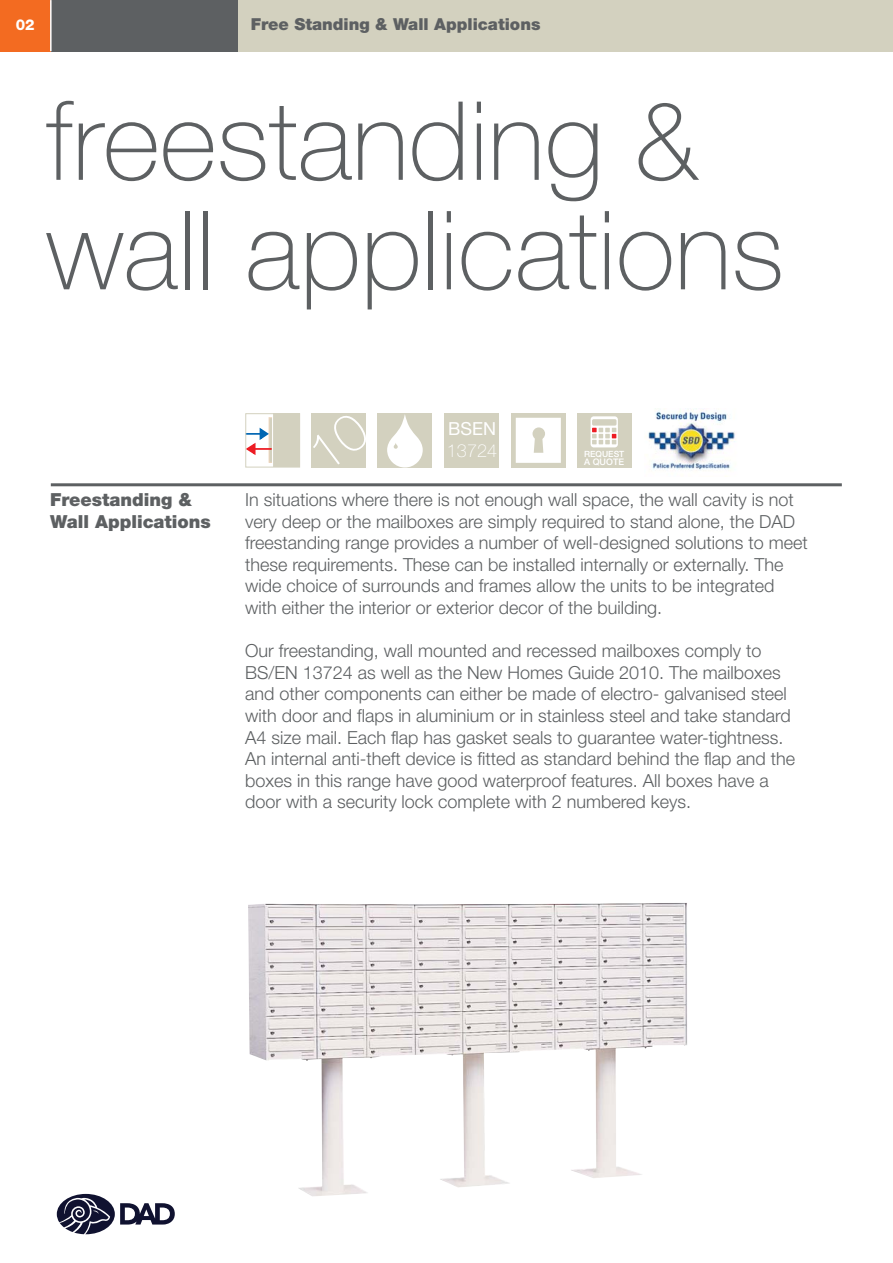
<style>
.page{position:relative;width:893px;height:1263px;background:#fff}
.page>*{position:absolute;margin:0;border:0;box-sizing:border-box;transform-origin:0 0}
.t1{font:100 109.5px/109.5px "Helvetica Neue";color:#5d6062}
.t2{font:300 18px/21.6px "Helvetica Neue";color:#5d6062}
.t3{font:900 18px/21.6px "Helvetica Neue";color:#5d6062}
.t4{font:100 18px "Helvetica Neue";color:#fff}
.t5{font:18px "Helvetica Neue";color:#fff}
.t6{font:900 16.5px "Helvetica Neue";color:#5d6062}
.t7{font:800 15px "Helvetica Neue";color:#fff}
.t8{font:500 9px "Helvetica Neue";color:#fff}
.t9{font:500 8.55px "Helvetica Neue";color:#fff}
</style>
<div class="page">
<img style="left:248px;top:903px;width:439px;height:293px">
<div style="left:273px;top:414px;width:26px;height:53px;background:#d3d1bf"></div>
<div style="left:269px;top:417px;width:4px;height:46px;border:1px solid #efd6bd"></div>
<hr style="left:252px;top:448px;width:20px;height:2px;background:#ed1c24">
<svg style="left:247px;top:426px;width:23px;height:31px"></svg>
<hr style="left:272px;top:413px;width:1px;height:55px;background:#fff">
<div style="left:245px;top:413px;width:55px;height:55px;border:1px solid #d3d1bf"></div>
<div style="left:378px;top:413px;width:54px;height:55px;background:#d3d1bf"></div>
<svg style="left:387px;top:415px;width:36px;height:52px"></svg>
<div style="left:445px;top:413px;width:54px;height:55px;background:#d3d1bf"></div>
<div style="left:511px;top:413px;width:54px;height:55px;background:#d3d1bf"></div>
<div style="left:516px;top:418px;width:45px;height:45px;background:#fff"></div>
<svg style="left:534px;top:439px;width:9px;height:14px"></svg>
<div style="left:532px;top:427px;width:13px;height:13px;background:#d3d1bf;border-radius:50%"></div>
<div style="left:577px;top:413px;width:54px;height:55px;background:#d3d1bf"></div>
<svg style="left:590px;top:416px;width:28px;height:31px"></svg>
<div style="left:592px;top:419px;width:24px;height:7px;background:#d3d1bf;border-radius:2px"></div>
<svg style="left:592px;top:428px;width:24px;height:16px"></svg>
<img style="left:648px;top:408px;width:87px;height:69px">
<div style="left:235px;top:0;width:657px;height:51px;background:#d3d1bf"></div>
<div style="left:0;top:0;width:238px;height:51px;background:#5d6062"></div>
<div style="left:0;top:0;width:51px;height:51px;background:#f36b21"></div>
<hr style="left:51px;top:483px;width:791px;height:3px;background:#5d6062">
<hr style="left:50px;top:0;width:2px;height:51px;background:#fff">
<svg style="left:57px;top:1194px;width:118px;height:40px"></svg>
<div style="left:311px;top:413px;width:55px;height:55px;background:#d3d1bf"></div>
<p class="t7" style="left:16px;top:19px;width:20px">02</p>
<p class="t6" style="left:251px;top:18px;width:291px">Free Standing &amp; Wall Applications</p>
<h1 class="t1" style="left:46px;top:97px;width:739px">freestanding &amp; wall applications</h1>
<p class="t3" style="left:50px;top:491px;width:162px">Freestanding &amp;<br>Wall Applications</p>
<p class="t5" style="left:448px;top:423px;width:49px">BSEN</p>
<p class="t4" style="left:447px;top:444px;width:52px">13724</p>
<p class="t9" style="left:584px;top:451px;width:42px">REQUEST</p>
<p class="t8" style="left:584px;top:459px;width:41px">A QUOTE</p>
<p class="t2" style="left:245px;top:491px;width:564px">In situations where there is not enough wall space, the wall cavity is not very deep or the mailboxes are simply required to stand alone, the DAD freestanding range provides a number of well-designed solutions to meet these requirements. These can be installed internally or externally. The wide choice of surrounds and frames allow the units to be integrated with either the interior or exterior decor of the building.</p>
<p class="t2" style="left:245px;top:642px;width:551px">Our freestanding, wall mounted and recessed mailboxes comply to BS/EN 13724 as well as the New Homes Guide 2010. The mailboxes and other components can either be made of electro- galvanised steel with door and flaps in aluminium or in stainless steel and take standard A4 size mail. Each flap has gasket seals to guarantee water-tightness.<br>An internal anti-theft device is fitted as standard behind the flap and the boxes in this range have good waterproof features. All boxes have a door with a security lock complete with 2 numbered keys.</p>
</div>
